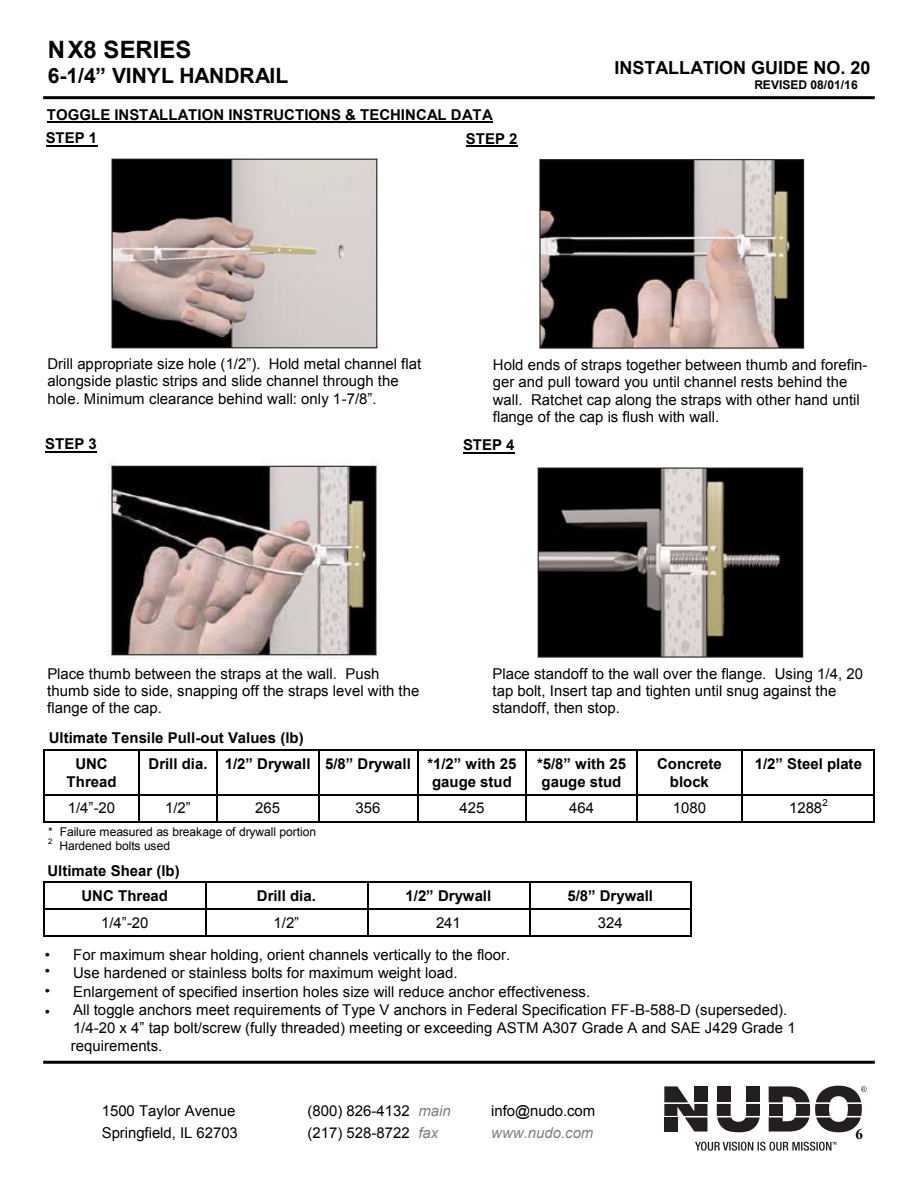
<style>
.page{position:relative;width:918px;height:1188px;background:#fff}
.page>*{position:absolute;margin:0;border:0;box-sizing:border-box;transform-origin:0 0}
.t1{font:700 24px "Arial";color:#000}
.t2{font:700 21px "Arial";color:#000}
.t3{font:700 18px "Arial";color:#000}
.t4{font:15px/17.2px "Arial";color:#000}
.t5{font:700 15px/17.2px "Arial";color:#000}
.t6{font:italic 15px "Arial";color:#808080}
.t7{font:700 15px "Times New Roman";color:#000}
.t8{font:12px "Arial";letter-spacing:-.005em;color:#000}
.t9{font:700 12px "Arial";letter-spacing:.005em;color:#000}
.t10{font:9.75px "Arial";color:#000}
.t11{font:7.8px "Arial";color:#000}
.s1{font-style:italic;color:#808080}
</style>
<div class="page">
<hr style="left:43px;top:1061px;width:832px;height:3px;background:#000">
<hr style="left:43px;top:96px;width:832px;height:3px;background:#000">
<hr style="left:47px;top:122px;width:446px;height:1px;background:#000">
<hr style="left:46px;top:145px;width:51px;height:2px;background:#000">
<img style="left:108px;top:158px;width:270px;height:191px">
<img style="left:537px;top:159px;width:268px;height:191px">
<hr style="left:466px;top:145px;width:52px;height:2px;background:#000">
<img style="left:108px;top:460px;width:270px;height:199px">
<img style="left:537px;top:467px;width:267px;height:191px">
<svg style="left:43px;top:749px;width:386px;height:21px"></svg>
<svg style="left:487px;top:749px;width:387px;height:21px"></svg>
<hr style="left:45px;top:451px;width:52px;height:2px;background:#000">
<hr style="left:463px;top:452px;width:52px;height:1px;background:#000">
<hr style="left:44px;top:750px;width:1px;height:45px;background:#000">
<hr style="left:139px;top:751px;width:1px;height:43px;background:#000">
<hr style="left:217px;top:751px;width:1px;height:43px;background:#000">
<hr style="left:318px;top:751px;width:1px;height:43px;background:#000">
<hr style="left:417px;top:751px;width:1px;height:43px;background:#000">
<hr style="left:526px;top:751px;width:1px;height:43px;background:#000">
<hr style="left:636px;top:751px;width:1px;height:43px;background:#000">
<hr style="left:742px;top:751px;width:1px;height:43px;background:#000">
<hr style="left:874px;top:750px;width:1px;height:45px;background:#000">
<svg style="left:44px;top:795px;width:1px;height:26px"></svg>
<svg style="left:139px;top:795px;width:1px;height:26px"></svg>
<svg style="left:217px;top:795px;width:1px;height:26px"></svg>
<svg style="left:318px;top:795px;width:1px;height:26px"></svg>
<svg style="left:417px;top:795px;width:1px;height:26px"></svg>
<svg style="left:526px;top:795px;width:1px;height:26px"></svg>
<svg style="left:636px;top:795px;width:1px;height:26px"></svg>
<svg style="left:742px;top:795px;width:1px;height:26px"></svg>
<svg style="left:874px;top:795px;width:1px;height:26px"></svg>
<hr style="left:44px;top:750px;width:95px;height:1px;background:#000">
<hr style="left:45px;top:794px;width:94px;height:1px;background:#000">
<hr style="left:139px;top:750px;width:78px;height:1px;background:#000">
<hr style="left:139px;top:794px;width:78px;height:1px;background:#000">
<hr style="left:217px;top:750px;width:102px;height:1px;background:#000">
<hr style="left:217px;top:794px;width:102px;height:1px;background:#000">
<hr style="left:319px;top:750px;width:99px;height:1px;background:#000">
<hr style="left:319px;top:794px;width:99px;height:1px;background:#000">
<hr style="left:418px;top:750px;width:108px;height:1px;background:#000">
<hr style="left:418px;top:794px;width:108px;height:1px;background:#000">
<hr style="left:526px;top:750px;width:111px;height:1px;background:#000">
<hr style="left:526px;top:794px;width:111px;height:1px;background:#000">
<hr style="left:637px;top:750px;width:105px;height:1px;background:#000">
<hr style="left:637px;top:794px;width:105px;height:1px;background:#000">
<hr style="left:742px;top:750px;width:133px;height:1px;background:#000">
<hr style="left:742px;top:794px;width:132px;height:1px;background:#000">
<hr style="left:44px;top:821px;width:95px;height:1px;background:#000">
<hr style="left:139px;top:821px;width:78px;height:1px;background:#000">
<hr style="left:217px;top:821px;width:102px;height:1px;background:#000">
<hr style="left:319px;top:821px;width:99px;height:1px;background:#000">
<hr style="left:418px;top:821px;width:108px;height:1px;background:#000">
<hr style="left:526px;top:821px;width:111px;height:1px;background:#000">
<hr style="left:637px;top:821px;width:105px;height:1px;background:#000">
<hr style="left:742px;top:821px;width:133px;height:1px;background:#000">
<hr style="left:690px;top:882px;width:2px;height:27px;background:#000">
<svg style="left:44px;top:883px;width:1px;height:53px"></svg>
<svg style="left:205px;top:883px;width:1px;height:53px"></svg>
<svg style="left:367px;top:883px;width:1px;height:53px"></svg>
<svg style="left:529px;top:883px;width:1px;height:53px"></svg>
<hr style="left:690px;top:909px;width:2px;height:27px;background:#000">
<hr style="left:44px;top:882px;width:162px;height:1px;background:#000">
<hr style="left:45px;top:909px;width:161px;height:1px;background:#000">
<hr style="left:206px;top:882px;width:162px;height:1px;background:#000">
<hr style="left:206px;top:909px;width:162px;height:1px;background:#000">
<hr style="left:368px;top:882px;width:162px;height:1px;background:#000">
<hr style="left:368px;top:909px;width:162px;height:1px;background:#000">
<hr style="left:530px;top:882px;width:162px;height:1px;background:#000">
<hr style="left:530px;top:909px;width:161px;height:1px;background:#000">
<hr style="left:44px;top:936px;width:162px;height:1px;background:#000">
<hr style="left:206px;top:936px;width:162px;height:1px;background:#000">
<hr style="left:368px;top:936px;width:162px;height:1px;background:#000">
<hr style="left:530px;top:936px;width:162px;height:1px;background:#000">
<svg style="left:664px;top:1086px;width:43px;height:46px"></svg>
<svg style="left:717px;top:1104px;width:43px;height:28px"></svg>
<div style="left:746px;top:1086px;width:14px;height:16px;background:#231f20"></div>
<div style="left:717px;top:1086px;width:14px;height:16px;background:#231f20"></div>
<svg style="left:769px;top:1086px;width:97px;height:46px"></svg>
<svg style="left:695px;top:1142px;width:142px;height:9px"></svg>
<p class="t1" style="left:48px;top:34px;width:145px">NX8 SERIES</p>
<p class="t2" style="left:48px;top:62px;width:242px">6-1/4” VINYL HANDRAIL</p>
<p class="t5" style="left:46px;top:104px;width:449px;line-height:23.4px">TOGGLE INSTALLATION INSTRUCTIONS &amp; TECHINCAL DATA<br>STEP 1</p>
<p class="t5" style="left:466px;top:130px;width:53px">STEP 2</p>
<p class="t3" style="left:614px;top:55px;width:257px">INSTALLATION GUIDE NO. 20</p>
<p class="t9" style="left:754px;top:77px;width:105px">REVISED 08/01/16</p>
<p class="t4" style="left:47px;top:355px;width:375px">Drill appropriate size hole (1/2”). Hold metal channel flat alongside plastic strips and slide channel through the hole. Minimum clearance behind wall: only 1-7/8”.</p>
<p class="t4" style="left:493px;top:356px;width:376px">Hold ends of straps together between thumb and forefin&shy;ger and pull toward you until channel rests behind the wall. Ratchet cap along the straps with other hand until flange of the cap is flush with wall.</p>
<p class="t5" style="left:45px;top:436px;width:53px">STEP 3</p>
<p class="t5" style="left:463px;top:437px;width:53px">STEP 4</p>
<p class="t4" style="left:47px;top:665px;width:374px">Place thumb between the straps at the wall. Push thumb side to side, snapping off the straps level with the flange of the cap.</p>
<p class="t4" style="left:493px;top:665px;width:372px">Place standoff to the wall over the flange. Using 1/4, 20 tap bolt, Insert tap and tighten until snug against the standoff, then stop.</p>
<p class="t5" style="left:49px;top:729px;width:256px">Ultimate Tensile Pull-out Values (lb)</p>
<p class="t5" style="left:67px;top:756px;width:51px;text-align:center">UNC<br>Thread</p>
<p class="t5" style="left:432px;top:756px;width:86px;text-indent:-284px">Drill dia. 1/2” Drywall 5/8” Drywall *1/2” with 25 gauge stud</p>
<p class="t5" style="left:537px;top:756px;width:91px">*5/8” with 25 gauge stud</p>
<p class="t5" style="left:657px;top:756px;width:66px;text-align:center">Concrete block</p>
<p class="t5" style="left:755px;top:756px;width:109px">1/2” Steel plate</p>
<p class="t4" style="left:68px;top:800px;width:49px">1/4”-20</p>
<p class="t4" style="left:165px;top:800px;width:27px">1/2”</p>
<p class="t4" style="left:255px;top:800px;width:26px">265</p>
<p class="t4" style="left:356px;top:800px;width:26px">356</p>
<p class="t4" style="left:459px;top:800px;width:26px">425</p>
<p class="t4" style="left:569px;top:800px;width:26px">464</p>
<p class="t4" style="left:673px;top:800px;width:35px">1080</p>
<p class="t4" style="left:789px;top:800px;width:35px">1288</p>
<p class="t10" style="left:822px;top:797px;width:7px">2</p>
<p class="t8" style="left:48px;top:824px;width:270px">* Failure measured as breakage of drywall portion</p>
<p class="t11" style="left:48px;top:836px;width:6px">2</p>
<p class="t8" style="left:59px;top:838px;width:112px">Hardened bolts used</p>
<p class="t5" style="left:48px;top:863px;width:134px">Ultimate Shear (lb)</p>
<p class="t5" style="left:82px;top:888px;width:88px">UNC Thread</p>
<p class="t5" style="left:257px;top:888px;width:61px">Drill dia.</p>
<p class="t5" style="left:406px;top:888px;width:87px">1/2” Drywall</p>
<p class="t5" style="left:567px;top:888px;width:87px">5/8” Drywall</p>
<p class="t4" style="left:101px;top:914px;width:49px">1/4”-20</p>
<p class="t4" style="left:274px;top:914px;width:27px">1/2”</p>
<p class="t4" style="left:436px;top:914px;width:26px">241</p>
<p class="t4" style="left:598px;top:914px;width:26px">324</p>
<p class="t4" style="left:45px;top:947px;width:467px;line-height:16.5px">• For maximum shear holding, orient channels vertically to the floor. •</p>
<p class="t4" style="left:45px;top:980px;width:7px;line-height:21px">• •</p>
<p class="t4" style="left:71px;top:964px;width:726px;line-height:18.1px">Use hardened or stainless bolts for maximum weight load.<br>Enlargement of specified insertion holes size will reduce anchor effectiveness.<br>All toggle anchors meet requirements of Type V anchors in Federal Specification FF-B-588-D (superseded).<br>1/4-20 x 4” tap bolt/screw (fully threaded) meeting or exceeding ASTM A307 Grade A and SAE J429 Grade 1 requirements.</p>
<p class="t4" style="left:102px;top:1102px;width:135px">1500 Taylor Avenue</p>
<p class="t4" style="left:308px;top:1102px;width:145px">(800) 826-4132 <span class="s1">main</span></p>
<p class="t4" style="left:491px;top:1102px;width:105px">info@nudo.com</p>
<p class="t4" style="left:102px;top:1124px;width:138px">Springfield, IL 62703</p>
<p class="t4" style="left:308px;top:1124px;width:132px">(217) 528-8722 <span class="s1">fax</span></p>
<p class="t6" style="left:491px;top:1123px;width:104px">www.nudo.com</p>
<p class="t7" style="left:856px;top:1124px;width:9px">6</p>
</div>
